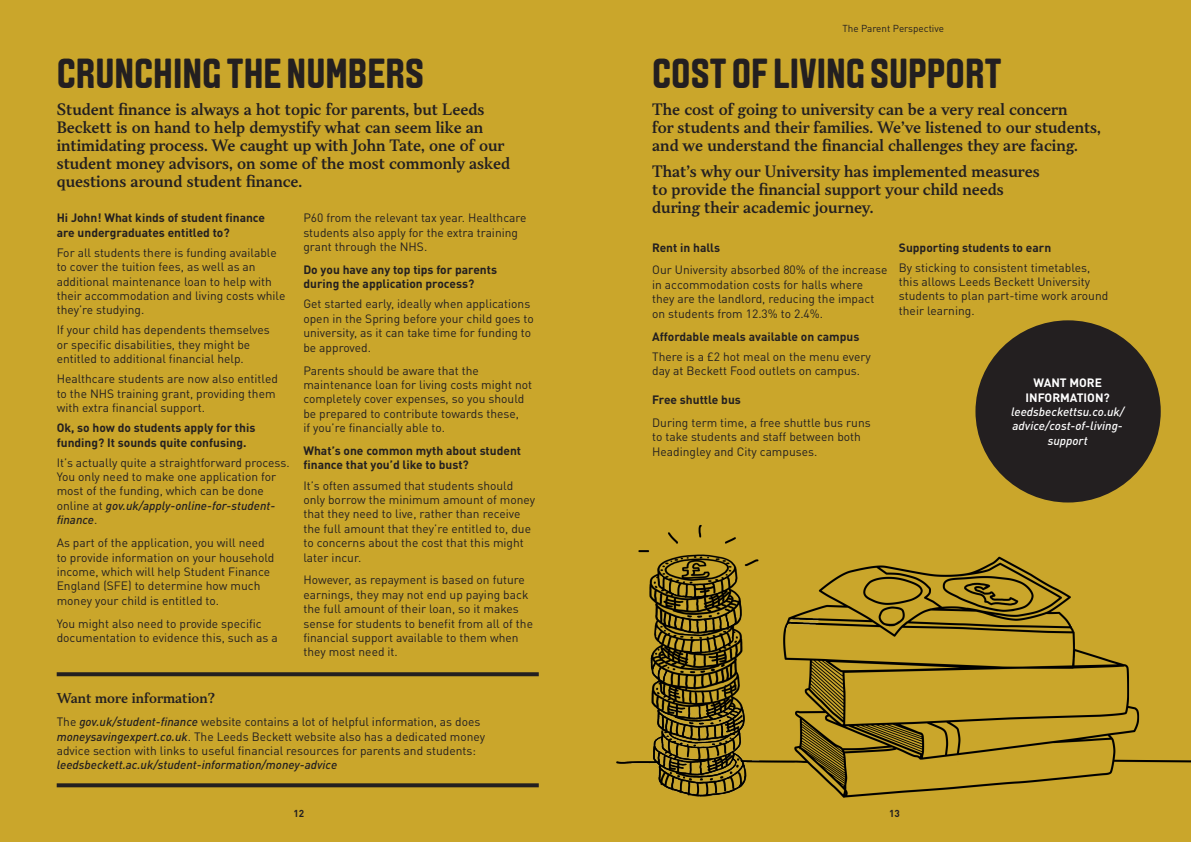
<style>
.page{position:relative;width:1191px;height:842px;background:#caa62b}
.page>*{position:absolute;margin:0;border:0;box-sizing:border-box;transform-origin:0 0}
.page_title{font:700 42px "Aveny TLBU";color:#231f20}
.standfirst{font:500 15px/18px "TT Jenevers";color:#231f20}
.body_copy{font:500 13px "TT Jenevers";color:#231f20}
.body_copy-2{font:12px/14.4px "DIN Pro";color:#231f20}
.body_copy-3{font:700 12px/14.4px "DIN Pro";color:#231f20}
.body_copy-4{font:italic 500 12px/14.4px "DIN Pro";color:#fff;text-align:center}
.page_title-2{font:700 12px "DIN Pro";color:#231f20}
.page_title-3{font:10px "DIN Pro";color:#231f20}
.page_title-4{font:700 10px "DIN Pro";color:#231f20}
.s1{font-weight:500;font-style:italic}
.s2{font-weight:700;font-style:normal}
</style>
<div class="page">
<img style="left:616px;top:456px;width:575px;height:342px">
<svg style="left:57px;top:783px;width:482px;height:4px;background:#302920"></svg>
<svg style="left:57px;top:672px;width:482px;height:4px;background:#2d2720"></svg>
<div style="left:975px;top:320px;width:185px;height:182px;background:#231f20;border-radius:50%"></div>
<p class="page_title" style="left:57px;top:49px;width:369px">CRUNCHING THE NUMBERS</p>
<p class="standfirst" style="left:57px;top:100px;width:455px">Student finance is always a hot topic for parents, but Leeds Beckett is on hand to help demystify what can seem like an intimidating process. We caught up with John Tate, one of our student money advisors, on some of the most commonly asked questions around student finance.</p>
<p class="body_copy-3" style="left:57px;top:210px;width:210px">Hi John! What kinds of student finance are undergraduates entitled to?</p>
<p class="body_copy-2" style="left:57px;top:244px;width:230px">For all students there is funding available to cover the tuition fees, as well as an additional maintenance loan to help with their accommodation and living costs while they’re studying.</p>
<p class="body_copy-2" style="left:57px;top:322px;width:214px">If your child has dependents themselves or specific disabilities, they might be entitled to additional financial help.</p>
<p class="body_copy-2" style="left:57px;top:371px;width:223px">Healthcare students are now also entitled to the NHS training grant, providing them with extra financial support.</p>
<p class="body_copy-3" style="left:57px;top:420px;width:200px">Ok, so how do students apply for this funding? It sounds quite confusing.</p>
<p class="body_copy-2" style="left:57px;top:454px;width:234px">It’s actually quite a straightforward process.<br>You only need to make one application for most of the funding, which can be done online at <span class="s1">gov.uk/apply-online-for-student&shy;finance</span>.</p>
<p class="body_copy-2" style="left:57px;top:535px;width:219px">As part of the application, you will need to provide information on your household income, which will help Student Finance England (SFE) to determine how much money your child is entitled to.</p>
<p class="body_copy-2" style="left:57px;top:615px;width:222px">You might also need to provide specific documentation to evidence this, such as a</p>
<p class="body_copy-2" style="left:303px;top:210px;width:225px">P60 from the relevant tax year. Healthcare students also apply for the extra training grant through the NHS.</p>
<p class="body_copy-3" style="left:303px;top:262px;width:195px">Do you have any top tips for parents during the application process?</p>
<p class="body_copy-2" style="left:303px;top:296px;width:232px">Get started early, ideally when applications open in the Spring before your child goes to university, as it can take time for funding to be approved.</p>
<p class="body_copy-2" style="left:303px;top:362px;width:230px">Parents should be aware that the maintenance loan for living costs might not completely cover expenses, so you should be prepared to contribute towards these,<br>if you’re financially able to.</p>
<p class="body_copy-3" style="left:303px;top:443px;width:219px">What’s one common myth about student finance that you’d like to bust?</p>
<p class="body_copy-2" style="left:303px;top:477px;width:233px">It’s often assumed that students should only borrow the minimum amount of money that they need to live, rather than receive the full amount that they’re entitled to, due to concerns about the cost that this might later incur.</p>
<p class="body_copy-2" style="left:303px;top:572px;width:231px">However, as repayment is based on future earnings, they may not end up paying back the full amount of their loan, so it makes sense for students to benefit from all of the financial support available to them when they most need it.</p>
<p class="body_copy" style="left:57px;top:690px;width:160px">Want more information?</p>
<p class="body_copy-2" style="left:57px;top:714px;width:430px">The <span class="s1">gov.uk/student-finance</span> website contains a lot of helpful information, as does <span class="s1">moneysavingexpert.co.uk</span>. The Leeds Beckett website also has a dedicated money advice section with links to useful financial resources for parents and students: <span class="s1">leedsbeckett.ac.uk/student-information/money-advice</span></p>
<p class="page_title-3" style="left:842px;top:21px;width:103px">The Parent Perspective</p>
<p class="page_title" style="left:652px;top:49px;width:351px">COST OF LIVING SUPPORT</p>
<p class="standfirst" style="left:652px;top:100px;width:450px">The cost of going to university can be a very real concern<br>for students and their families. We’ve listened to our students, and we understand the financial challenges they are facing.</p>
<p class="standfirst" style="left:652px;top:163px;width:389px">That’s why our University has implemented measures to provide the financial support your child needs during their academic journey.</p>
<p class="page_title-2" style="left:652px;top:238px;width:70px">Rent in halls</p>
<p class="body_copy-2" style="left:652px;top:262px;width:237px">Our University absorbed 80% of the increase in accommodation costs for halls where they are the landlord, reducing the impact on students from 12.3% to 2.4%.</p>
<p class="body_copy-3" style="left:652px;top:328px;width:209px">Affordable meals available on campus</p>
<p class="body_copy-2" style="left:652px;top:348px;width:220px">There is a £2 hot meal on the menu every day at Beckett Food outlets on campus.</p>
<p class="body_copy-3" style="left:652px;top:392px;width:90px">Free shuttle bus</p>
<p class="body_copy-2" style="left:652px;top:414px;width:220px">During term time, a free shuttle bus runs to take students and staff between both<br>Headingley and City campuses.</p>
<p class="body_copy-3" style="left:899px;top:239px;width:154px">Supporting students to earn</p>
<p class="body_copy-2" style="left:899px;top:259px;width:211px">By sticking to consistent timetables, this allows Leeds Beckett University students to plan part-time work around their learning.</p>
<p class="body_copy-4" style="left:1011px;top:375px;width:115px"><span class="s2">WANT MORE<br>INFORMATION? </span>leedsbeckettsu.co.uk/ advice/cost-of-living&shy;support</p>
<p class="page_title-4" style="left:293px;top:806px;width:12px">12</p>
<p class="page_title-4" style="left:889px;top:806px;width:12px">13</p>
</div>
